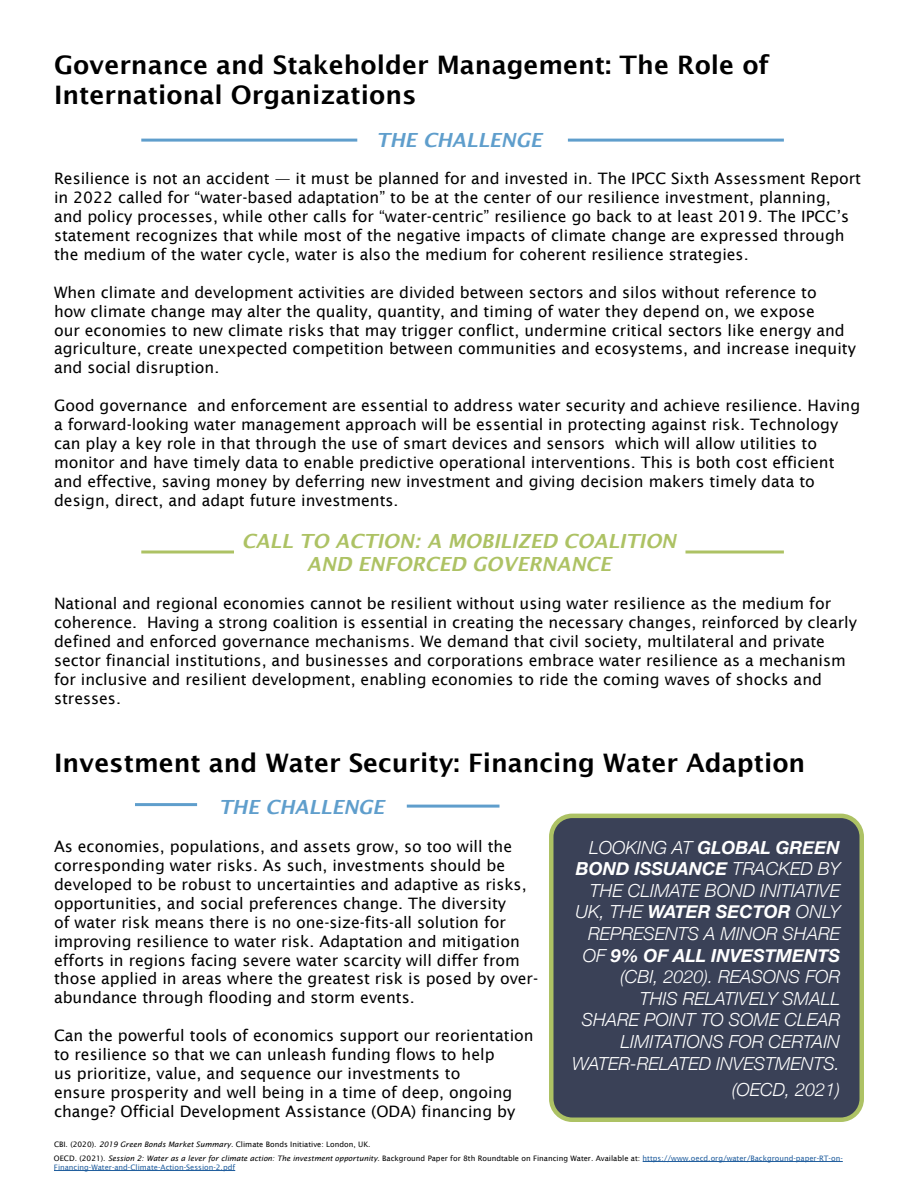
<style>
.page{position:relative;width:918px;height:1188px;background:#fff}
.page>*{position:absolute;margin:0;border:0;box-sizing:border-box;transform-origin:0 0}
.t1{font:600 25.5px/30.6px "Lucida Sans";color:#000}
.t2{font:italic 600 19.5px/23.4px "Lucida Sans";color:#adc264;text-align:center}
.t3{font:italic 600 19.5px "Lucida Sans";color:#5f9ecc}
.t4{font:italic 300 18px/21.6px "Helvetica Neue";color:#fff;text-align:right}
.t5{font:15.75px/18.9px "Lucida Sans";color:#000}
.t6{font:7.5px/13.5px "Lucida Sans";color:#000}
.t7{font:7.5px "Lucida Sans";color:#215e9e}
.s1{font-weight:700}
.s2{font-style:italic}
.s3{color:#215e9e}
</style>
<div class="page">
<hr style="left:141px;top:139px;width:216px;height:3px;background:#5f9ecc">
<hr style="left:568px;top:139px;width:216px;height:3px;background:#5f9ecc">
<svg style="left:141px;top:550px;width:93px;height:4px"></svg>
<svg style="left:686px;top:550px;width:98px;height:4px"></svg>
<hr style="left:135px;top:803px;width:62px;height:3px;background:#5f9ecc">
<hr style="left:407px;top:805px;width:93px;height:3px;background:#5f9ecc">
<div style="left:551px;top:816px;width:311px;height:304px;background:#3a4157;border-radius:21px"></div>
<div style="left:549px;top:814px;width:315px;height:308px;border:4px solid #adc264;border-radius:21px"></div>
<hr style="left:643px;top:1161px;width:200px;height:1px;background:#215e9e">
<hr style="left:54px;top:1170px;width:181px;height:1px;background:#215e9e">
<h1 class="t1" style="left:54px;top:49px;width:717px">Governance and Stakeholder Management: The Role of<br>International Organizations</h1>
<p class="t3" style="left:376px;top:128px;width:167px">THE CHALLENGE</p>
<p class="t5" style="left:54px;top:169px;width:809px">Resilience is not an accident — it must be planned for and invested in. The IPCC Sixth Assessment Report in 2022 called for “water-based adaptation” to be at the center of our resilience investment, planning, and policy processes, while other calls for “water-centric” resilience go back to at least 2019. The IPCC’s statement recognizes that while most of the negative impacts of climate change are expressed through the medium of the water cycle, water is also the medium for coherent resilience strategies.</p>
<p class="t5" style="left:54px;top:283px;width:804px">When climate and development activities are divided between sectors and silos without reference to<br>how climate change may alter the quality, quantity, and timing of water they depend on, we expose<br>our economies to new climate risks that may trigger conflict, undermine critical sectors like energy and agriculture, create unexpected competition between communities and ecosystems, and increase inequity and social disruption.</p>
<p class="t5" style="left:54px;top:396px;width:808px">Good governance and enforcement are essential to address water security and achieve resilience. Having a forward-looking water management approach will be essential in protecting against risk. Technology can play a key role in that through the use of smart devices and sensors which will allow utilities to monitor and have timely data to enable predictive operational interventions. This is both cost efficient and effective, saving money by deferring new investment and giving decision makers timely data to design, direct, and adapt future investments.</p>
<p class="t2" style="left:242px;top:529px;width:436px">CALL TO ACTION: A MOBILIZED COALITION<br>AND ENFORCED GOVERNANCE</p>
<p class="t5" style="left:54px;top:594px;width:804px">National and regional economies cannot be resilient without using water resilience as the medium for coherence. Having a strong coalition is essential in creating the necessary changes, reinforced by clearly defined and enforced governance mechanisms. We demand that civil society, multilateral and private sector financial institutions, and businesses and corporations embrace water resilience as a mechanism for inclusive and resilient development, enabling economies to ride the coming waves of shocks and stresses.</p>
<h1 class="t1" style="left:54px;top:748px;width:753px">Investment and Water Security: Financing Water Adaption</h1>
<p class="t3" style="left:219px;top:796px;width:167px">THE CHALLENGE</p>
<p class="t5" style="left:54px;top:837px;width:486px">As economies, populations, and assets grow, so too will the corresponding water risks. As such, investments should be developed to be robust to uncertainties and adaptive as risks, opportunities, and social preferences change. The diversity<br>of water risk means there is no one-size-fits-all solution for improving resilience to water risk. Adaptation and mitigation efforts in regions facing severe water scarcity will differ from those applied in areas where the greatest risk is posed by over&shy;abundance through flooding and storm events.</p>
<p class="t5" style="left:54px;top:1026px;width:481px">Can the powerful tools of economics support our reorientation to resilience so that we can unleash funding flows to help<br>us prioritize, value, and sequence our investments to<br>ensure prosperity and well being in a time of deep, ongoing change? Official Development Assistance (ODA) financing by</p>
<p class="t4" style="left:572px;top:835px;width:269px">LOOKING AT <span class="s1">GLOBAL GREEN<br>BOND ISSUANCE</span> TRACKED BY<br>THE CLIMATE BOND INITIATIVE<br>UK, THE <span class="s1">WATER SECTOR</span> ONLY<br>REPRESENTS A MINOR SHARE<br>OF <span class="s1">9% OF ALL INVESTMENTS </span>(CBI, 2020). REASONS FOR<br>THIS RELATIVELY SMALL<br>SHARE POINT TO SOME CLEAR<br>LIMITATIONS FOR CERTAIN<br>WATER-RELATED INVESTMENTS.</p>
<p class="t4" style="left:732px;top:1077px;width:110px">(OECD, 2021)</p>
<p class="t6" style="left:54px;top:1138px;width:790px">CBI. (2020). <span class="s2">2019 Green Bonds Market Summary</span>. Climate Bonds Initiative: London, UK.<br>OECD. (2021). <span class="s2">Session 2: Water as a lever for climate action: The investment opportunity</span>. Background Paper for 8th Roundtable on Financing Water. Available at: <span class="s3">https://www.oecd.org/water/Background-paper-RT-on-</span></p>
<p class="t7" style="left:54px;top:1163px;width:183px">Financing-Water-and-Climate-Action-Session-2.pdf</p>
</div>
